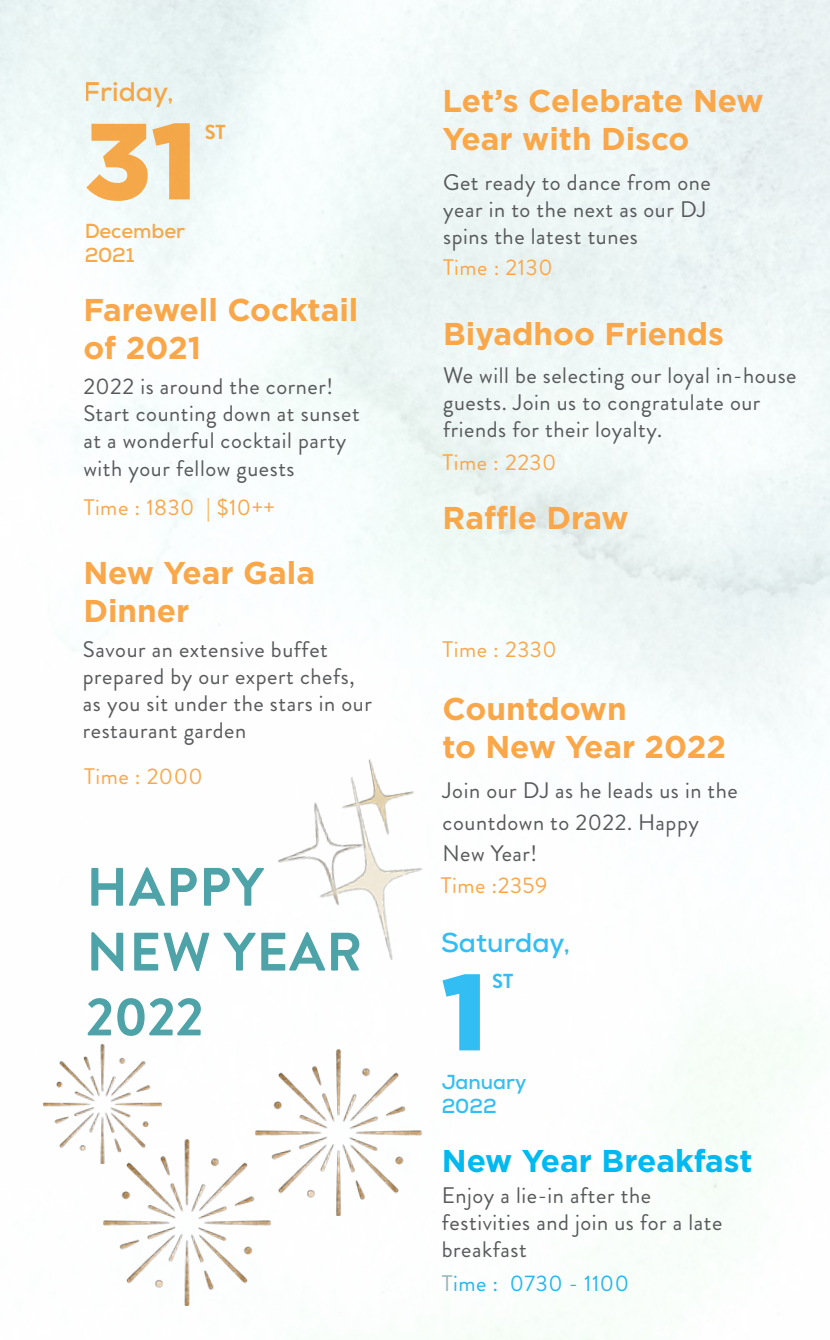
<style>
.page{position:relative;width:830px;height:1340px;background:#fff}
.page>*{position:absolute;margin:0;border:0;box-sizing:border-box;transform-origin:0 0}
.t1{font:900 108px "Gotham";color:#f7941e}
.t2{font:900 108px "Gotham";color:#00aeef}
.t3{font:700 54px/64.8px "Brandon Grotesque";letter-spacing:.02em;color:#4da3a7}
.t4{font:700 31.5px/37.8px "Gotham";color:#faa74a}
.t5{font:700 31.5px "Gotham";color:#00b9f1}
.t6{font:700 27px "Nexa";color:#00aeef}
.t7{font:700 27px "Nexa";color:#f7941e}
.t8{font:22.5px/27px "Brandon Grotesque";letter-spacing:.025em;color:#58595b}
.t9{font:22.5px "Brandon Grotesque";letter-spacing:.025em;color:#faa74b}
.t10{font:22.5px "Brandon Grotesque";letter-spacing:.025em;color:#27b7eb}
.t11{font:700 20.25px/24.3px "Nexa";color:#f7941e}
.t12{font:700 20.25px/24.3px "Nexa";color:#00aeef}
.t13{font:700 20.25px "Brandon Grotesque";color:#f7941e}
.t14{font:700 20.25px "Brandon Grotesque";color:#00aeef}
.s1{color:#95b5b9}
</style>
<div class="page">
<img style="left:0;top:0;width:829px;height:1339px">
<img style="left:263px;top:752px;width:178px;height:224px">
<img style="left:255px;top:1049px;width:167px;height:166px">
<img style="left:104px;top:1139px;width:166px;height:166px">
<img style="left:43px;top:1044px;width:119px;height:119px">
<p class="t7" style="left:84px;top:75px;width:91px">Friday,</p>
<h1 class="t1" style="left:84px;top:99px;width:114px">31</h1>
<p class="t11" style="left:84px;top:218px;width:102px">December<br>2021</p>
<p class="t13" style="left:204px;top:118px;width:23px">ST</p>
<h3 class="t4" style="left:83px;top:290px;width:276px">Farewell Cocktail of 2021</h3>
<p class="t8" style="left:83px;top:373px;width:278px">2022 is around the corner!<br>Start counting down at sunset at a wonderful cocktail party with your fellow guests</p>
<p class="t9" style="left:84px;top:492px;width:192px">Time : 1830 | $10++</p>
<h3 class="t4" style="left:83px;top:553px;width:233px">New Year Gala<br>Dinner</h3>
<p class="t8" style="left:83px;top:636px;width:290px">Savour an extensive buffet prepared by our expert chefs, as you sit under the stars in our restaurant garden</p>
<p class="t9" style="left:84px;top:760px;width:120px">Time : 2000</p>
<h3 class="t4" style="left:442px;top:81px;width:322px">Let’s Celebrate New<br>Year with Disco</h3>
<p class="t8" style="left:443px;top:169px;width:269px">Get ready to dance from one year in to the next as our DJ spins the latest tunes</p>
<p class="t9" style="left:443px;top:251px;width:111px">Time : 2130</p>
<h3 class="t4" style="left:443px;top:314px;width:282px">Biyadhoo Friends</h3>
<p class="t8" style="left:443px;top:362px;width:355px">We will be selecting our loyal in-house guests. Join us to congratulate our friends for their loyalty.</p>
<p class="t9" style="left:442px;top:446px;width:115px">Time : 2230</p>
<h3 class="t4" style="left:442px;top:498px;width:187px">Raffle Draw</h3>
<p class="t9" style="left:442px;top:634px;width:115px">Time : 2330</p>
<h3 class="t4" style="left:442px;top:689px;width:285px">Countdown<br>to New Year 2022</h3>
<p class="t8" style="left:442px;top:775px;width:296px;line-height:31.5px">Join our DJ as he leads us in the countdown to 2022. Happy<br>New Year!</p>
<h2 class="t3" style="left:86px;top:855px;width:179px">HAPPY</h2>
<p class="t9" style="left:440px;top:870px;width:108px">Time :2359</p>
<h2 class="t3" style="left:86px;top:920px;width:277px">NEW YEAR<br>2022</h2>
<p class="t6" style="left:441px;top:925px;width:131px">Saturday,</p>
<p class="t14" style="left:492px;top:966px;width:23px">ST</p>
<h1 class="t2" style="left:441px;top:949px;width:47px">1</h1>
<p class="t12" style="left:441px;top:1069px;width:86px">January<br>2022</p>
<h3 class="t5" style="left:441px;top:1142px;width:312px">New Year Breakfast</h3>
<p class="t8" style="left:441px;top:1182px;width:282px">Enjoy a lie-in after the festivities and join us for a late breakfast</p>
<p class="t10" style="left:441px;top:1267px;width:188px"><span class="s1">T</span>ime : 0730 - 1100</p>
</div>
